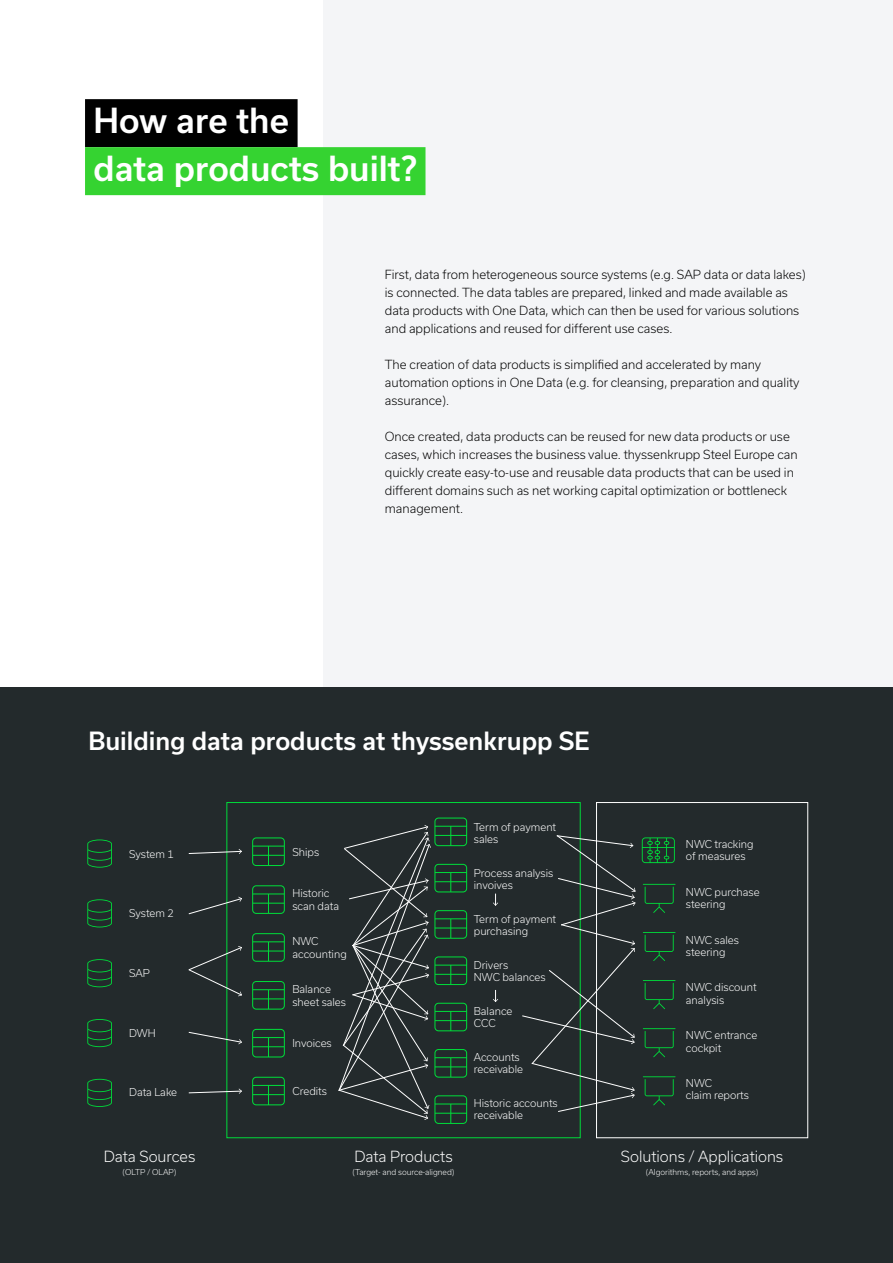
<style>
.page{position:relative;width:893px;height:1263px;background:#fff}
.page>*{position:absolute;margin:0;border:0;box-sizing:border-box;transform-origin:0 0}
.t1{font:500 33px/48px "Usual";color:#fff}
.t2{font:500 24px "Usual";color:#fff}
.t3{font:300 14.7px "Usual";color:#fff}
.t4{font:300 12px/18px "Usual";color:#000}
.t5{font:300 10.35px/12.5px "Usual";color:#fff}
.t6{font:300 7.8px "Usual";color:#fff}
</style>
<div class="page">
<div style="left:323px;top:0;width:570px;height:1263px;background:#f4f5f7"></div>
<div style="left:0;top:687px;width:893px;height:576px;background:#232a2c"></div>
<div style="left:596px;top:802px;width:212px;height:336px;border:1px solid #fff"></div>
<svg style="left:87px;top:839px;width:25px;height:29px"></svg>
<svg style="left:87px;top:899px;width:25px;height:28px"></svg>
<svg style="left:87px;top:959px;width:25px;height:28px"></svg>
<svg style="left:87px;top:1019px;width:25px;height:28px"></svg>
<svg style="left:87px;top:1079px;width:25px;height:28px"></svg>
<svg style="left:252px;top:837px;width:33px;height:29px"></svg>
<svg style="left:252px;top:885px;width:33px;height:29px"></svg>
<svg style="left:252px;top:933px;width:33px;height:29px"></svg>
<svg style="left:252px;top:981px;width:33px;height:29px"></svg>
<svg style="left:252px;top:1029px;width:33px;height:28px"></svg>
<svg style="left:252px;top:1077px;width:33px;height:28px"></svg>
<svg style="left:642px;top:837px;width:33px;height:26px"></svg>
<svg style="left:643px;top:884px;width:32px;height:29px"></svg>
<svg style="left:643px;top:932px;width:32px;height:29px"></svg>
<svg style="left:643px;top:980px;width:32px;height:29px"></svg>
<svg style="left:643px;top:1028px;width:32px;height:29px"></svg>
<svg style="left:643px;top:1076px;width:32px;height:29px"></svg>
<svg style="left:189px;top:849px;width:53px;height:5px"></svg>
<svg style="left:188px;top:897px;width:54px;height:17px"></svg>
<svg style="left:188px;top:946px;width:54px;height:50px"></svg>
<svg style="left:189px;top:1032px;width:53px;height:12px"></svg>
<svg style="left:189px;top:1088px;width:53px;height:6px"></svg>
<svg style="left:338px;top:817px;width:129px;height:307px"></svg>
<svg style="left:493px;top:894px;width:5px;height:12px"></svg>
<svg style="left:493px;top:990px;width:5px;height:12px"></svg>
<svg style="left:522px;top:835px;width:114px;height:277px"></svg>
<div style="left:85px;top:99px;width:213px;height:48px;background:#000"></div>
<div style="left:85px;top:147px;width:340px;height:48px;background:#35d331"></div>
<h1 class="t1" style="left:94px;top:97px;width:325px">How are the<br>data products built?</h1>
<p class="t4" style="left:385px;top:266px;width:423px">First, data from heterogeneous source systems (e.g. SAP data or data lakes) is connected. The data tables are prepared, linked and made available as data products with One Data, which can then be used for various solutions and applications and reused for different use cases.</p>
<p class="t4" style="left:385px;top:356px;width:416px">The creation of data products is simplified and accelerated by many automation options in One Data (e.g. for cleansing, preparation and quality assurance).</p>
<p class="t4" style="left:385px;top:428px;width:414px">Once created, data products can be reused for new data products or use cases, which increases the business value. thyssenkrupp Steel Europe can quickly create easy-to-use and reusable data products that can be used in different domains such as net working capital optimization or bottleneck management.</p>
<h2 class="t2" style="left:88px;top:728px;width:503px">Building data products at thyssenkrupp SE</h2>
<p class="t5" style="left:129px;top:847px;width:46px">System 1</p>
<p class="t5" style="left:129px;top:907px;width:46px">System 2</p>
<p class="t5" style="left:129px;top:967px;width:22px">SAP</p>
<p class="t5" style="left:129px;top:1026px;width:28px">DWH</p>
<p class="t5" style="left:129px;top:1086px;width:50px">Data Lake</p>
<p class="t3" style="left:104px;top:1148px;width:93px">Data Sources</p>
<p class="t6" style="left:123px;top:1168px;width:55px">(OLTP / OLAP)</p>
<p class="t5" style="left:292px;top:846px;width:28px">Ships</p>
<p class="t5" style="left:292px;top:887px;width:48px">Historic scan data</p>
<p class="t5" style="left:292px;top:935px;width:56px">NWC accounting</p>
<p class="t5" style="left:292px;top:983px;width:55px">Balance sheet sales</p>
<p class="t5" style="left:292px;top:1037px;width:41px">Invoices</p>
<p class="t5" style="left:292px;top:1085px;width:36px">Credits</p>
<p class="t3" style="left:354px;top:1148px;width:100px">Data Products</p>
<p class="t6" style="left:352px;top:1168px;width:104px">(Target- and source-aligned)</p>
<p class="t5" style="left:474px;top:820px;width:84px">Term of payment sales</p>
<p class="t5" style="left:474px;top:866px;width:81px">Process analysis invoives</p>
<p class="t5" style="left:474px;top:912px;width:84px">Term of payment purchasing</p>
<p class="t5" style="left:474px;top:958px;width:73px">Drivers<br>NWC balances</p>
<p class="t5" style="left:474px;top:1005px;width:40px">Balance<br>CCC</p>
<p class="t5" style="left:474px;top:1051px;width:51px">Accounts receivable</p>
<p class="t5" style="left:474px;top:1097px;width:85px">Historic accounts receivable</p>
<p class="t5" style="left:686px;top:838px;width:69px">NWC tracking of measures</p>
<p class="t5" style="left:686px;top:886px;width:75px">NWC purchase steering</p>
<p class="t5" style="left:686px;top:933px;width:55px">NWC sales steering</p>
<p class="t5" style="left:686px;top:981px;width:72px">NWC discount analysis</p>
<p class="t5" style="left:686px;top:1029px;width:73px">NWC entrance cockpit</p>
<p class="t5" style="left:686px;top:1077px;width:65px">NWC<br>claim reports</p>
<p class="t3" style="left:621px;top:1148px;width:164px">Solutions / Applications</p>
<p class="t6" style="left:646px;top:1168px;width:114px">(Algorithms, reports, and apps)</p>
</div>
